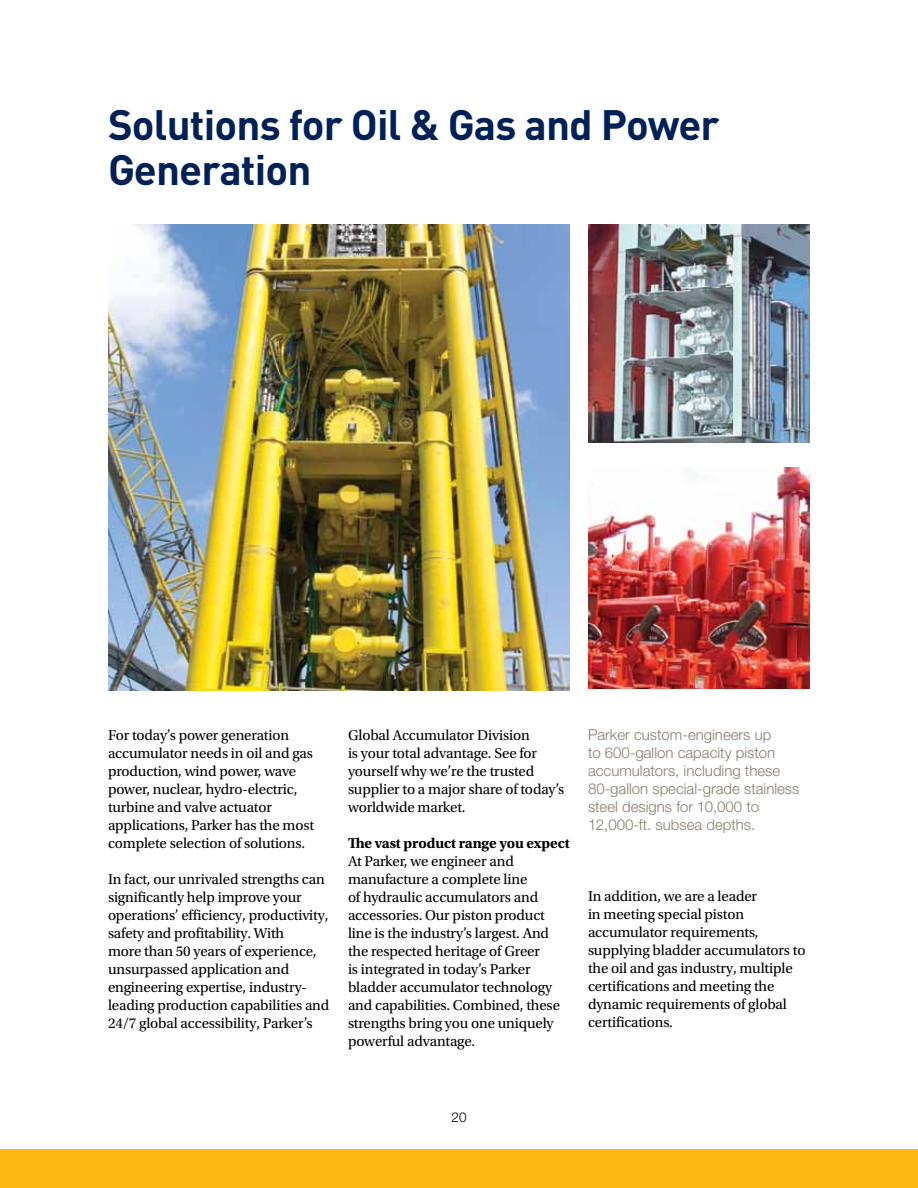
<style>
.page{position:relative;width:918px;height:1188px;background:#fff}
.page>*{position:absolute;margin:0;border:0;box-sizing:border-box;transform-origin:0 0}
.t1{font:700 42px/45px "DINOT";letter-spacing:-.02em;color:#002157}
.t2{font:15px/18px "Utopia Std";letter-spacing:-.01em;color:#000}
.t3{font:300 15px/18px "Helvetica Neue LT Std";color:#887d6e}
.t4{font:300 13.5px "Helvetica Neue LT Std";color:#000}
.s1{font-weight:700}
</style>
<div class="page">
<div style="left:0;top:1150px;width:918px;height:38px;background:#fdb913"></div>
<img style="left:588px;top:224px;width:222px;height:219px">
<img style="left:588px;top:468px;width:222px;height:220px">
<img style="left:108px;top:224px;width:462px;height:467px">
<p class="t1" style="left:108px;top:101px;width:613px">Solutions for Oil &amp; Gas and Power<br>Generation</p>
<p class="t2" style="left:108px;top:726px;width:208px">For today’s power generation accumulator needs in oil and gas production, wind power, wave power, nuclear, hydro-electric, turbine and valve actuator applications, Parker has the most complete selection of solutions.</p>
<p class="t2" style="left:108px;top:870px;width:223px">In fact, our unrivaled strengths can significantly help improve your operations’ efficiency, productivity, safety and profitability. With<br>more than 50 years of experience, unsurpassed application and engineering expertise, industry&shy;leading production capabilities and 24/7 global accessibility, Parker’s</p>
<p class="t2" style="left:348px;top:726px;width:218px">Global Accumulator Division<br>is your total advantage. See for yourself why we’re the trusted supplier to a major share of today’s worldwide market.</p>
<p class="t2" style="left:348px;top:834px;width:223px"><span class="s1">The vast product range you expect<br></span>At Parker, we engineer and manufacture a complete line<br>of hydraulic accumulators and accessories. Our piston product line is the industry’s largest. And the respected heritage of Greer<br>is integrated in today’s Parker bladder accumulator technology and capabilities. Combined, these strengths bring you one uniquely powerful advantage.</p>
<p class="t3" style="left:588px;top:725px;width:213px">Parker custom-engineers up<br>to 600-gallon capacity piston accumulators, including these<br>80-gallon special-grade stainless steel designs for 10,000 to<br>12,000-ft. subsea depths.</p>
<p class="t2" style="left:588px;top:887px;width:219px">In addition, we are a leader<br>in meeting special piston accumulator requirements, supplying bladder accumulators to the oil and gas industry, multiple certifications and meeting the dynamic requirements of global certifications.</p>
<p class="t4" style="left:451px;top:1108px;width:17px">20</p>
</div>
